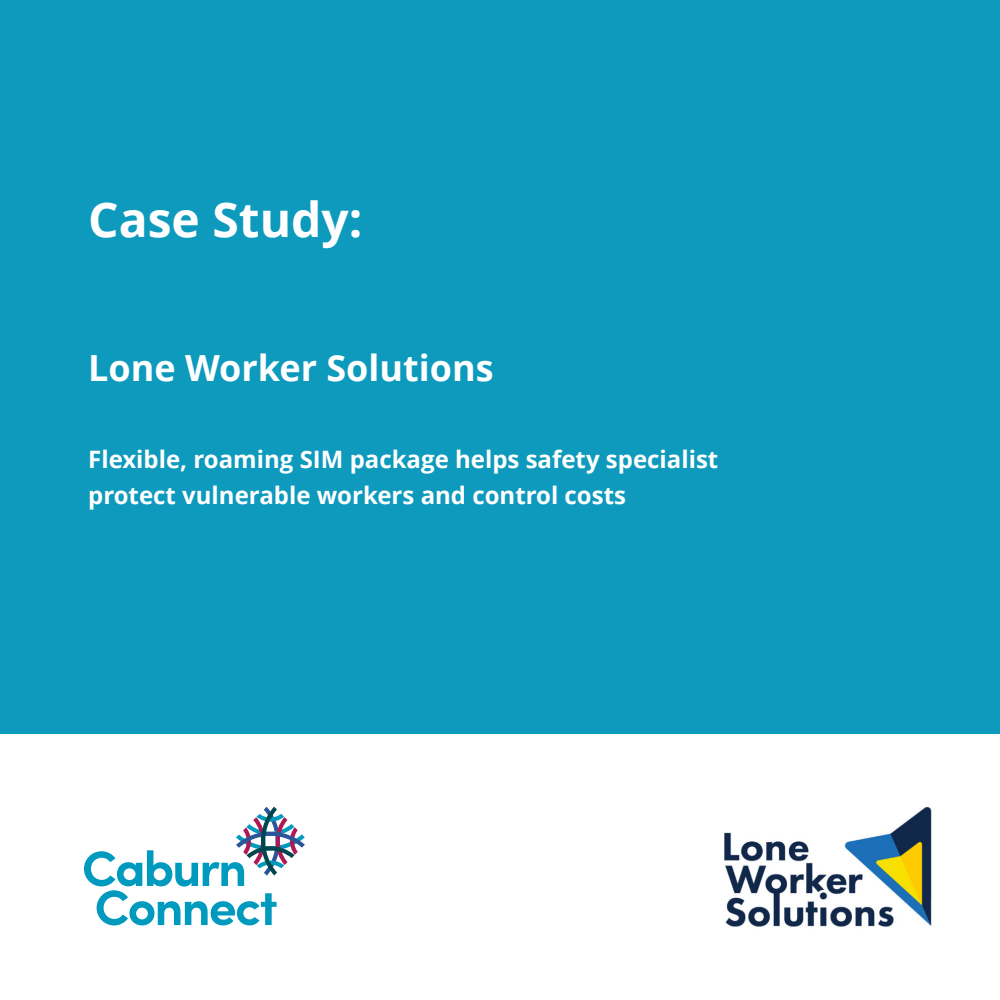
<style>
.page{position:relative;width:1000px;height:1000px;background:#fff}
.page>*{position:absolute;margin:0;border:0;box-sizing:border-box;transform-origin:0 0}
.t1{font:700 48px "Open Sans";color:#fff}
.t2{font:700 36px "Open Sans";color:#fff}
.t3{font:700 24px/36px "Open Sans";color:#fff}
</style>
<div class="page">
<div style="left:0;top:0;width:1000px;height:733px;background:#0d9abd"></div>
<img style="left:724px;top:806px;width:208px;height:121px">
<svg style="left:84px;top:807px;width:221px;height:119px"></svg>
<h1 class="t1" style="left:88px;top:201px;width:276px">Case Study:</h1>
<h2 class="t2" style="left:88px;top:354px;width:407px">Lone Worker Solutions</h2>
<p class="t3" style="left:88px;top:443px;width:632px">Flexible, roaming SIM package helps safety specialist protect vulnerable workers and control costs</p>
</div>
